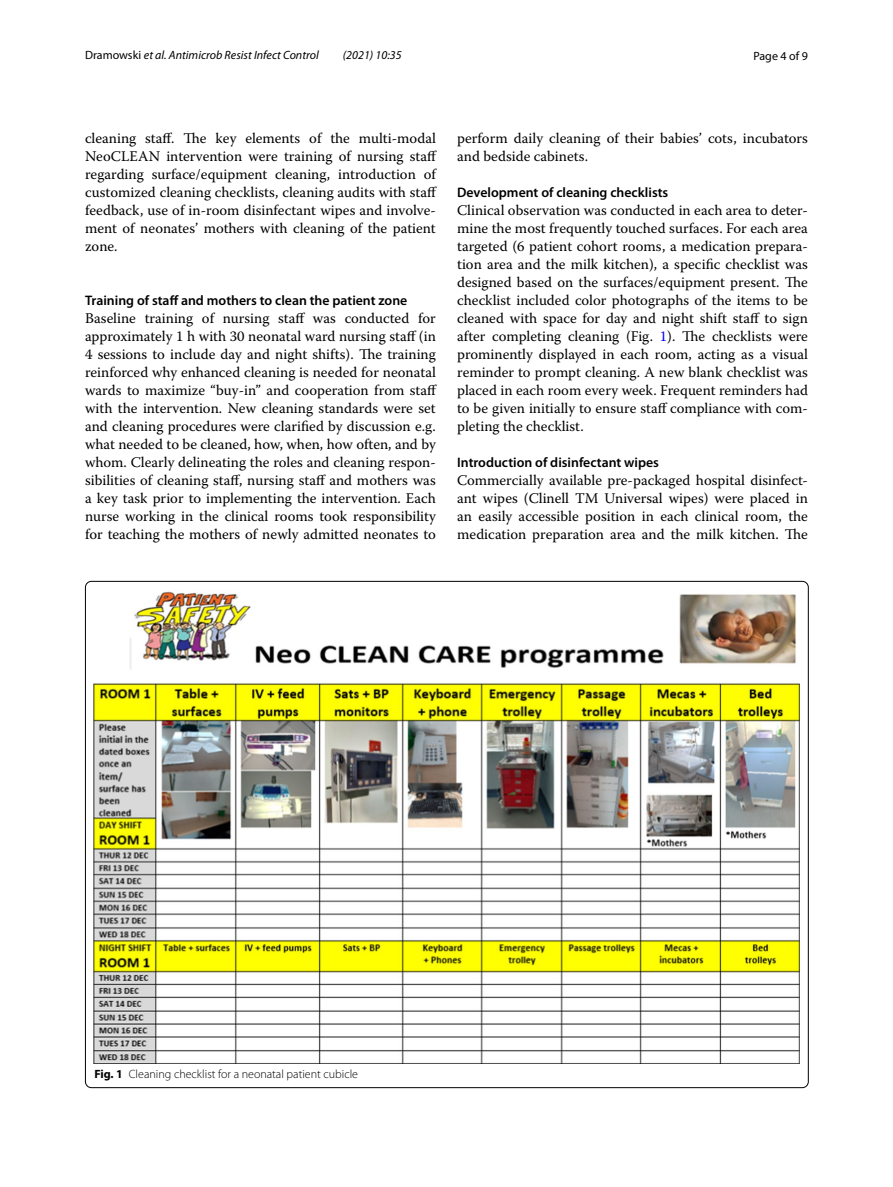
<style>
.page{position:relative;width:893px;height:1187px;background:#fff}
.page>*{position:absolute;margin:0;border:0;box-sizing:border-box;transform-origin:0 0}
.t1{font:14.7px/18px "Warnock Pro";color:#000;text-align:justify}
.t2{font:600 13.8px "Myriad Pro";color:#000}
.t3{font:italic 12px "Myriad Pro";color:#000}
.t4{font:300 12px "Myriad Pro";color:#000}
.t5{font:12px "Myriad Pro";color:#000}
.s1{font-style:normal}
.s2{color:#00f}
.s3{font-weight:700}
</style>
<div class="page">
<img style="left:94px;top:591px;width:706px;height:472px">
<p class="t3" style="left:85px;top:48px;width:235px"><span class="s1">Dramowski</span> et al. Antimicrob Resist Infect Control</p>
<p class="t3" style="left:343px;top:48px;width:60px">(2021) 10:35</p>
<p class="t5" style="left:753px;top:48px;width:56px">Page 4 of 9</p>
<p class="t1" style="left:85px;top:128px;width:353px">cleaning staff. The key elements of the multi-modal NeoCLEAN intervention were training of nursing staff regarding surface/equipment cleaning, introduction of customized cleaning checklists, cleaning audits with staff feedback, use of in-room disinfectant wipes and involve&shy;ment of neonates’ mothers with cleaning of the patient zone.</p>
<p class="t2" style="left:85px;top:291px;width:324px">Training of staff and mothers to clean the patient zone</p>
<p class="t1" style="left:85px;top:308px;width:353px">Baseline training of nursing staff was conducted for approximately 1 h with 30 neonatal ward nursing staff (in 4 sessions to include day and night shifts). The training reinforced why enhanced cleaning is needed for neonatal wards to maximize “buy-in” and cooperation from staff with the intervention. New cleaning standards were set and cleaning procedures were clarified by discussion e.g. what needed to be cleaned, how, when, how often, and by whom. Clearly delineating the roles and cleaning respon&shy;sibilities of cleaning staff, nursing staff and mothers was a key task prior to implementing the intervention. Each nurse working in the clinical rooms took responsibility for teaching the mothers of newly admitted neonates to</p>
<p class="t1" style="left:457px;top:128px;width:352px">perform daily cleaning of their babies’ cots, incubators and bedside cabinets.</p>
<p class="t2" style="left:457px;top:183px;width:213px">Development of cleaning checklists</p>
<p class="t1" style="left:457px;top:200px;width:352px">Clinical observation was conducted in each area to deter&shy;mine the most frequently touched surfaces. For each area targeted (6 patient cohort rooms, a medication prepara&shy;tion area and the milk kitchen), a specific checklist was designed based on the surfaces/equipment present. The checklist included color photographs of the items to be cleaned with space for day and night shift staff to sign after completing cleaning (Fig. <span class="s2">1</span>). The checklists were prominently displayed in each room, acting as a visual reminder to prompt cleaning. A new blank checklist was placed in each room every week. Frequent reminders had to be given initially to ensure staff compliance with com&shy;pleting the checklist.</p>
<p class="t2" style="left:457px;top:453px;width:203px">Introduction of disinfectant wipes</p>
<p class="t1" style="left:457px;top:470px;width:352px">Commercially available pre-packaged hospital disinfect&shy;ant wipes (Clinell TM Universal wipes) were placed in an easily accessible position in each clinical room, the medication preparation area and the milk kitchen. The</p>
<p class="t4" style="left:94px;top:1067px;width:265px"><span class="s3">Fig. 1</span> Cleaning checklist for a neonatal patient cubicle</p>
</div>
